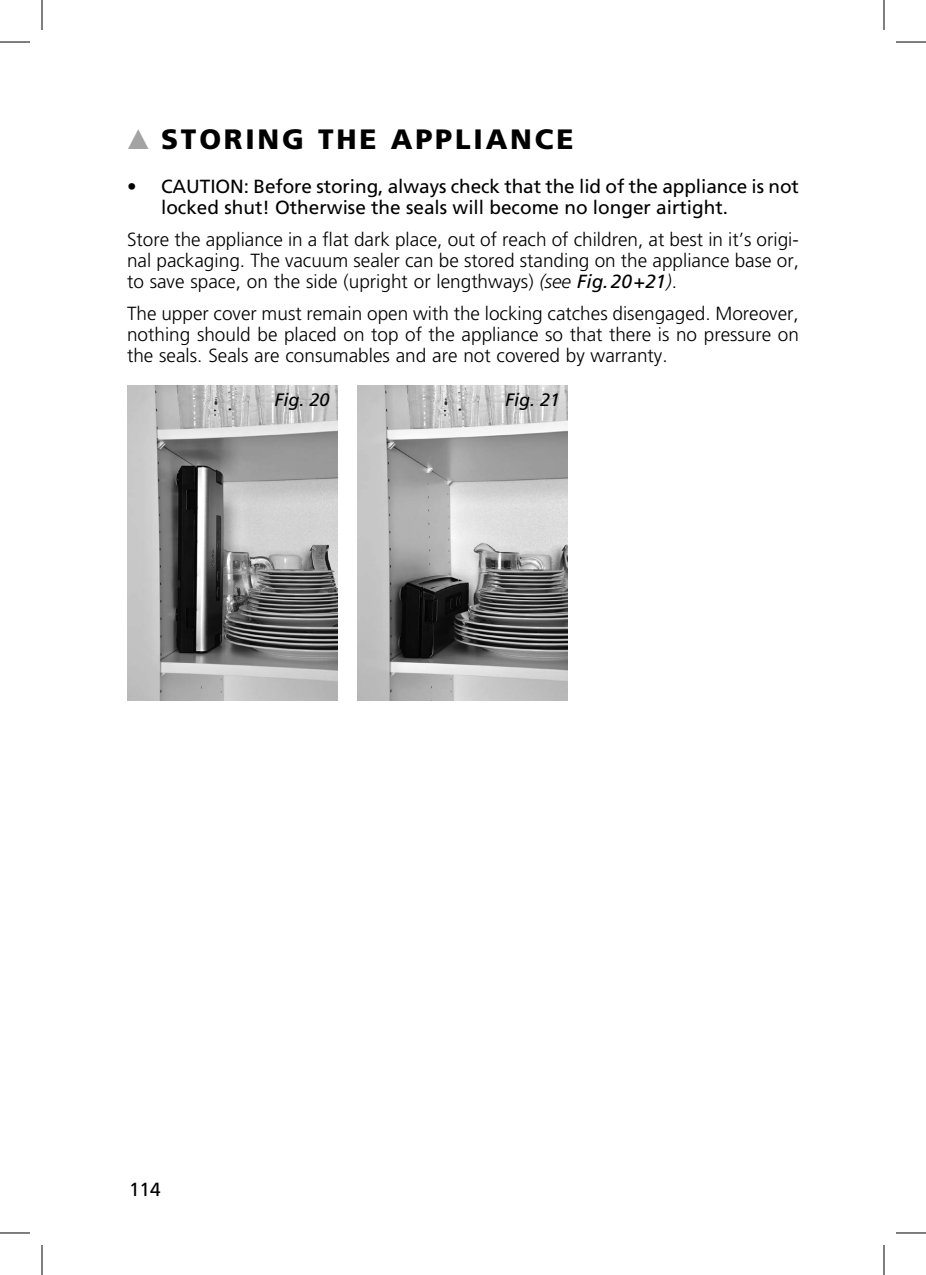
<style>
.page{position:relative;width:926px;height:1275px;background:#fff}
.page>*{position:absolute;margin:0;border:0;box-sizing:border-box;transform-origin:0 0}
.t1{font:900 28px "Frutiger";letter-spacing:.1em;color:#000}
.t2{font:300 19px/21px "Frutiger";color:#000;text-align:justify}
.t3{font:19px/21px "Frutiger";letter-spacing:-.005em;color:#000}
.t4{font:italic 18px "Frutiger";color:#000}
.s1{color:#a3a3a3}
.s2{font-style:italic}
.s3{font-weight:400;font-style:italic}
</style>
<div class="page">
<img style="left:127px;top:385px;width:210px;height:316px">
<img style="left:357px;top:385px;width:210px;height:316px">
<hr style="left:0;top:42px;width:30px;height:1px;background:#000">
<hr style="left:896px;top:42px;width:30px;height:1px;background:#000">
<hr style="left:0;top:1232px;width:30px;height:1px;background:#000">
<hr style="left:896px;top:1232px;width:30px;height:1px;background:#000">
<hr style="left:42px;top:0;width:1px;height:30px;background:#000">
<hr style="left:42px;top:1245px;width:1px;height:30px;background:#000">
<hr style="left:884px;top:0;width:1px;height:30px;background:#000">
<hr style="left:884px;top:1245px;width:1px;height:30px;background:#000">
<h1 class="t1" style="left:127px;top:122px;width:448px"><span class="s1">▲</span> STORING THE APPLIANCE</h1>
<p class="t3" style="left:161px;top:175px;width:639px;text-indent:-34px">• CAUTION: Before storing, always check that the lid of the appliance is not locked shut! Otherwise the seals will become no longer airtight.</p>
<p class="t2" style="left:127px;top:229px;width:673px">Store the appliance in a flat dark place, out of reach of children, at best in it’s origi&shy;nal packaging. The vacuum sealer can be stored standing on the appliance base or, to save space, on the side (upright or lengthways) <span class="s2">(see</span> <span class="s3">Fig.20+21</span><span class="s2">)</span>.</p>
<p class="t2" style="left:127px;top:303px;width:673px">The upper cover must remain open with the locking catches disengaged. Moreover, nothing should be placed on top of the appliance so that there is no pressure on the seals. Seals are consumables and are not covered by warranty.</p>
<p class="t4" style="left:274px;top:389px;width:57px">Fig. 20</p>
<p class="t4" style="left:505px;top:389px;width:57px">Fig. 21</p>
<p class="t3" style="left:129px;top:1179px;width:33px">114</p>
</div>
